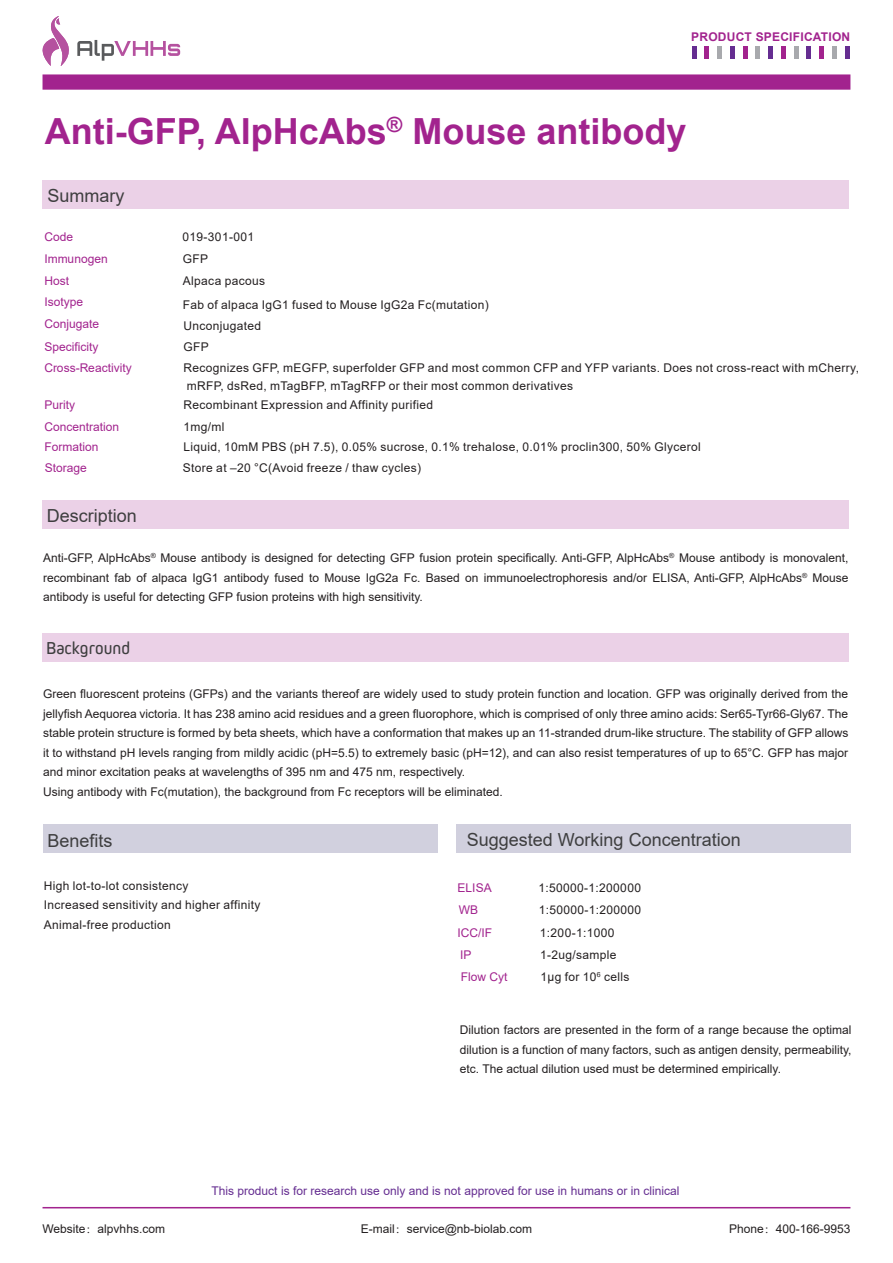
<style>
.page{position:relative;width:893px;height:1263px;background:#fff}
.page>*{position:absolute;margin:0;border:0;box-sizing:border-box;transform-origin:0 0}
.t1{font:700 36px "Arial";color:#a2238e}
.t2{font:18px "Arial";color:#3e3e3f}
.t3{font:18px "Kiro";color:#3e3e3f}
.t4{font:12px/19.5px "Arial";color:#231f20;text-align:justify}
.t5{font:12px/19.5px "Arial";letter-spacing:.03em;color:#231f20}
.t6{font:12px/22.8px "Arial";color:#a2238e}
.t7{font:12px "Arial";color:#652d91}
.t8{font:700 12px "Arial";letter-spacing:.02em;color:#a2238e}
.s1{font-family:"Adobe Song Std";font-weight:300}
</style>
<div class="page">
<hr style="left:43px;top:1207px;width:807px;height:1px;background:#a2238e">
<div style="left:43px;top:74px;width:807px;height:16px;background:#a2238e"></div>
<hr style="left:730px;top:46px;width:4px;height:13px;background:#652d91">
<hr style="left:743px;top:46px;width:4px;height:13px;background:#a2238e">
<hr style="left:756px;top:46px;width:4px;height:13px;background:#a8a9ad">
<hr style="left:692px;top:46px;width:4px;height:13px;background:#652d91">
<hr style="left:705px;top:46px;width:4px;height:13px;background:#a2238e">
<div style="left:717px;top:46px;width:5px;height:13px;background:#a8a9ad"></div>
<div style="left:768px;top:46px;width:5px;height:13px;background:#652d91"></div>
<hr style="left:781px;top:46px;width:4px;height:13px;background:#a2238e">
<hr style="left:794px;top:46px;width:4px;height:13px;background:#a8a9ad">
<hr style="left:807px;top:46px;width:4px;height:13px;background:#652d91">
<div style="left:819px;top:46px;width:5px;height:13px;background:#a2238e"></div>
<hr style="left:832px;top:46px;width:4px;height:13px;background:#a8a9ad">
<hr style="left:845px;top:46px;width:4px;height:13px;background:#652d91">
<svg style="left:77px;top:40px;width:103px;height:21px"></svg>
<svg style="left:42px;top:16px;width:27px;height:50px"></svg>
<div style="left:43px;top:180px;width:806px;height:29px;background:#ebd1e7"></div>
<div style="left:43px;top:500px;width:806px;height:28px;background:#ebd1e7"></div>
<div style="left:42px;top:633px;width:806px;height:28px;background:#ebd1e7"></div>
<div style="left:43px;top:824px;width:394px;height:28px;background:#d1d0de"></div>
<div style="left:456px;top:824px;width:394px;height:28px;background:#d1d0de"></div>
<p class="t8" style="left:691px;top:28px;width:161px">PRODUCT SPECIFICATION</p>
<h1 class="t1" style="left:45px;top:106px;width:643px">Anti-GFP, AlpHcAbs<sup>®</sup> Mouse antibody</h1>
<h2 class="t2" style="left:47px;top:183px;width:79px">Summary</h2>
<p class="t6" style="left:44px;top:225px;width:30px">Code</p>
<p class="t5" style="left:183px;top:227px;width:73px">019-301-001</p>
<p class="t6" style="left:44px;top:247px;width:65px">Immunogen</p>
<p class="t4" style="left:183px;top:249px;width:27px">GFP</p>
<p class="t6" style="left:44px;top:269px;width:26px">Host</p>
<p class="t5" style="left:183px;top:271px;width:84px">Alpaca pacous</p>
<p class="t6" style="left:44px;top:290px;width:40px">Isotype</p>
<p class="t5" style="left:183px;top:295px;width:307px">Fab of alpaca IgG1 fused to Mouse IgG2a Fc(mutation)</p>
<p class="t6" style="left:44px;top:312px;width:56px">Conjugate</p>
<p class="t5" style="left:183px;top:316px;width:79px">Unconjugated</p>
<p class="t6" style="left:44px;top:335px;width:56px">Specificity</p>
<p class="t4" style="left:183px;top:337px;width:27px">GFP</p>
<p class="t6" style="left:44px;top:356px;width:89px">Cross-Reactivity</p>
<p class="t5" style="left:183px;top:358px;width:677px;line-height:18px">Recognizes GFP, mEGFP, superfolder GFP and most common CFP and YFP variants. Does not cross-react with mCherry, mRFP, dsRed, mTagBFP, mTagRFP or their most common derivatives</p>
<p class="t6" style="left:44px;top:394px;width:32px">Purity</p>
<p class="t5" style="left:183px;top:395px;width:251px">Recombinant Expression and Affinity purified</p>
<p class="t6" style="left:44px;top:415px;width:76px">Concentration</p>
<p class="t4" style="left:183px;top:416px;width:43px">1mg/ml</p>
<p class="t6" style="left:44px;top:435px;width:56px">Formation</p>
<p class="t5" style="left:183px;top:437px;width:519px">Liquid, 10mM PBS (pH 7.5), 0.05% sucrose, 0.1% trehalose, 0.01% proclin300, 50% Glycerol</p>
<p class="t6" style="left:45px;top:456px;width:44px">Storage</p>
<p class="t5" style="left:183px;top:458px;width:240px">Store at –20 °C(Avoid freeze / thaw cycles)</p>
<h2 class="t2" style="left:47px;top:503px;width:92px">Description</h2>
<p class="t4" style="left:43px;top:548px;width:807px">Anti-GFP, AlpHcAbs<sup>®</sup> Mouse antibody is designed for detecting GFP fusion protein specifically. Anti-GFP, AlpHcAbs<sup>®</sup> Mouse antibody is monovalent, recombinant fab of alpaca IgG1 antibody fused to Mouse IgG2a Fc. Based on immunoelectrophoresis and/or ELISA, Anti-GFP, AlpHcAbs<sup>®</sup> Mouse antibody is useful for detecting GFP fusion proteins with high sensitivity.</p>
<h2 class="t3" style="left:46px;top:638px;width:85px">Background</h2>
<p class="t4" style="left:43px;top:684px;width:807px;text-align:left">Green fluorescent proteins (GFPs) and the variants thereof are widely used to study protein function and location. GFP was originally derived from the jellyfish Aequorea victoria. It has 238 amino acid residues and a green fluorophore, which is comprised of only three amino acids: Ser65-Tyr66-Gly67. The stable protein structure is formed by beta sheets, which have a conformation that makes up an 11-stranded drum-like structure. The stability of GFP allows it to withstand pH levels ranging from mildly acidic (pH=5.5) to extremely basic (pH=12), and can also resist temperatures of up to 65°C. GFP has major and minor excitation peaks at wavelengths of 395 nm and 475 nm, respectively.<br>Using antibody with Fc(mutation), the background from Fc receptors will be eliminated.</p>
<h2 class="t2" style="left:47px;top:828px;width:67px">Benefits</h2>
<h2 class="t2" style="left:467px;top:828px;width:275px">Suggested Working Concentration</h2>
<p class="t5" style="left:44px;top:876px;width:218px">High lot-to-lot consistency<br>Increased sensitivity and higher affinity<br>Animal-free production</p>
<p class="t6" style="left:458px;top:876px;width:36px">ELISA<br>WB</p>
<p class="t5" style="left:539px;top:876px;width:104px;line-height:22.8px">1:50000-1:200000<br>1:50000-1:200000</p>
<p class="t6" style="left:458px;top:921px;width:36px">ICC/IF<br>IP</p>
<p class="t5" style="left:540px;top:921px;width:78px;line-height:22.8px">1:200-1:1000<br>1-2ug/sample</p>
<p class="t6" style="left:461px;top:965px;width:48px">Flow Cyt</p>
<p class="t5" style="left:540px;top:967px;width:90px">1µg for 10<sup>6</sup> cells</p>
<p class="t4" style="left:460px;top:1020px;width:393px">Dilution factors are presented in the form of a range because the optimal dilution is a function of many factors, such as antigen density, permeability, etc. The actual dilution used must be determined empirically.</p>
<p class="t7" style="left:211px;top:1183px;width:470px">This product is for research use only and is not approved for use in humans or in clinical</p>
<p class="t4" style="left:43px;top:1219px;width:124px">Website<span class="s1">：</span>alpvhhs.com</p>
<p class="t4" style="left:361px;top:1219px;width:173px">E-mail<span class="s1">：</span>service@nb-biolab.com</p>
<p class="t4" style="left:729px;top:1219px;width:123px">Phone<span class="s1">：</span>400-166-9953</p>
</div>
